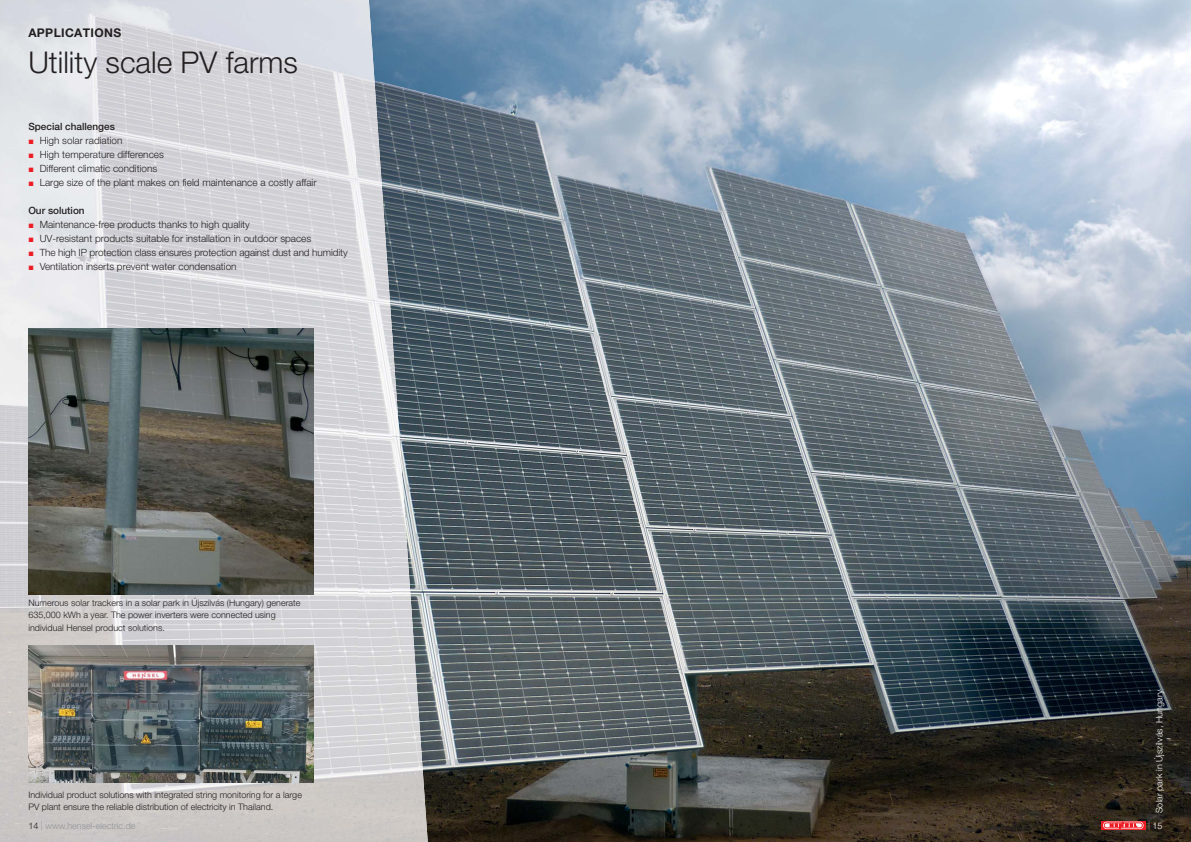
<style>
.page{position:relative;width:1191px;height:842px;background:#fff}
.page>*{position:absolute;margin:0;border:0;box-sizing:border-box;transform-origin:0 0}
.t1{font:300 30px "Helvetica Neue LT Pro";color:#231f20}
.t2{font:700 12px "Helvetica Neue LT Pro";letter-spacing:.03em;color:#231f20}
.t3{font:300 10px/14px "Helvetica Neue LT Pro";color:#231f20}
.t4{font:500 10px "Helvetica Neue LT Pro";color:#231f20}
.t5{font:300 9px/12.5px "Helvetica Neue LT Pro";color:#231f20}
.t6{font:300 9px "Helvetica Neue LT Pro";letter-spacing:.015em;color:#fff}
.t7{font:300 9px "Helvetica Neue LT Pro";color:#939598}
.s1{color:#231f20}
.s2{color:#939598}
</style>
<div class="page">
<img style="left:429px;top:0;width:762px;height:842px">
<svg style="left:393px;top:0;width:36px;height:842px;background:#52687a"></svg>
<img style="left:0;top:0;width:393px;height:842px">
<img style="left:392px;top:315px;width:36px;height:527px">
<img style="left:28px;top:646px;width:285px;height:137px">
<img style="left:28px;top:328px;width:285px;height:266px">
<svg style="left:1101px;top:821px;width:44px;height:9px"></svg>
<svg style="left:1103px;top:822px;width:40px;height:7px"></svg>
<svg style="left:29px;top:139px;width:4px;height:5px"></svg>
<svg style="left:29px;top:153px;width:4px;height:5px"></svg>
<svg style="left:29px;top:167px;width:4px;height:5px"></svg>
<svg style="left:29px;top:181px;width:4px;height:5px"></svg>
<svg style="left:29px;top:223px;width:4px;height:5px"></svg>
<svg style="left:29px;top:237px;width:4px;height:5px"></svg>
<svg style="left:29px;top:251px;width:4px;height:5px"></svg>
<svg style="left:29px;top:265px;width:4px;height:5px"></svg>
<p class="t2" style="left:28px;top:28px;width:94px">APPLICATIONS</p>
<h1 class="t1" style="left:28px;top:51px;width:271px">Utility scale PV farms</h1>
<p class="t4" style="left:28px;top:123px;width:88px">Special challenges</p>
<p class="t3" style="left:40px;top:135px;width:278px">High solar radiation<br>High temperature differences<br>Different climatic conditions<br>Large size of the plant makes on field maintenance a costly affair</p>
<p class="t4" style="left:28px;top:207px;width:58px">Our solution</p>
<p class="t3" style="left:40px;top:219px;width:309px">Maintenance-free products thanks to high quality<br>UV-resistant products suitable for installation in outdoor spaces<br>The high IP protection class ensures protection against dust and humidity Ventilation inserts prevent water condensation</p>
<p class="t5" style="left:28px;top:597px;width:274px">Numerous solar trackers in a solar park in Újszilvás (Hungary) generate<br>635,000 kWh a year. The power inverters were connected using individual Hensel product solutions.</p>
<p class="t5" style="left:28px;top:789px;width:275px">Individual product solutions with integrated string monitoring for a large<br>PV plant ensure the reliable distribution of electricity in Thailand.</p>
<p class="t6" style="left:1156px;top:813px;width:125px;rotate:-90deg">Solar park in Újszilvás, Hungary</p>
<p class="t7" style="left:28px;top:822px;width:109px"><span class="s1">14</span> | www.hensel-electric.de</p>
<p class="t6" style="left:1148px;top:822px;width:16px"><span class="s2">|</span> 15</p>
</div>
